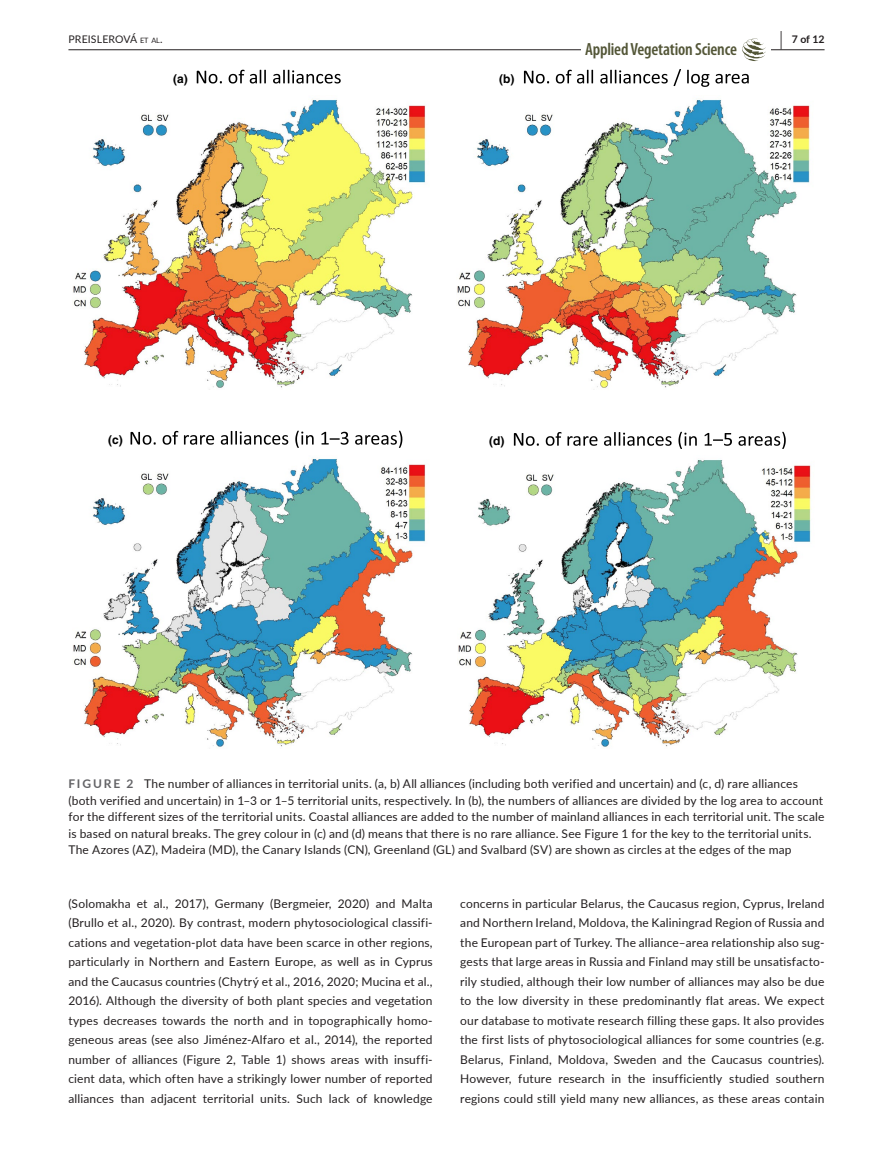
<style>
.page{position:relative;width:893px;height:1174px;background:#fff}
.page>*{position:absolute;margin:0;border:0;box-sizing:border-box;transform-origin:0 0}
.t1{font:600 condensed 17.7px "Myriad Pro";letter-spacing:-.01em;color:#535637}
.t2{font:12px/19.5px "Lato";letter-spacing:.015em;color:#231f20;text-align:justify}
.t3{font:700 12px "Helvetica";color:#000}
.t4{font:10.5px "Lato";letter-spacing:.01em;color:#231f20}
.t5{font:700 10.5px "Lato";color:#231f20}
.s1{font-style:inherit}
.s2{font-size:7.35px}
.s3{font-size:19.5px}
.s4{font-weight:700;color:#636366}
</style>
<div class="page">
<hr style="left:68px;top:49px;width:756px;height:1px;background:#231f20">
<div style="left:581px;top:38px;width:189px;height:23px;background:#fff"></div>
<svg style="left:742px;top:38px;width:24px;height:23px"></svg>
<img style="left:458px;top:459px;width:353px;height:288px">
<img style="left:73px;top:458px;width:353px;height:289px">
<img style="left:457px;top:99px;width:353px;height:289px">
<img style="left:73px;top:99px;width:353px;height:291px">
<svg style="left:197px;top:69px;width:552px;height:18px"></svg>
<svg style="left:131px;top:431px;width:271px;height:17px"></svg>
<svg style="left:514px;top:432px;width:272px;height:17px"></svg>
<p class="t4" style="left:68px;top:31px;width:96px">PREISLEROV<span class="s1">Á</span> <span class="s2">et al</span>.</p>
<p class="t3" style="left:173px;top:71px;width:16px">(a)</p>
<p class="t3" style="left:499px;top:71px;width:17px">(b)</p>
<h1 class="t1" style="left:585px;top:39px;width:153px">Applied Vegetation Science</h1>
<p class="t5" style="left:780px;top:31px;width:46px"><span class="s3">|</span> 7 of 12</p>
<p class="t3" style="left:108px;top:432px;width:16px">(c)</p>
<p class="t3" style="left:489px;top:433px;width:17px">(d)</p>
<p class="t2" style="left:68px;top:775px;width:757px;line-height:16.5px;text-align:left"><span class="s4">FIGURE 2</span> The number of alliances in territorial units. (a, b) All alliances (including both verified and uncertain) and (c, d) rare alliances (both verified and uncertain) in 1–3 or 1–5 territorial units, respectively. In (b), the numbers of alliances are divided by the log area to account for the different sizes of the territorial units. Coastal alliances are added to the number of mainland alliances in each territorial unit. The scale is based on natural breaks. The grey colour in (c) and (d) means that there is no rare alliance. See Figure 1 for the key to the territorial units.<br>The Azores (AZ), Madeira (MD), the Canary Islands (CN), Greenland (GL) and Svalbard (SV) are shown as circles at the edges of the map</p>
<p class="t2" style="left:68px;top:893px;width:366px">(Solomakha et al., 2017), Germany (Bergmeier, 2020) and Malta (Brullo et al., 2020). By contrast, modern phytosociological classifi&shy;cations and vegetation-plot data have been scarce in other regions, particularly in Northern and Eastern Europe, as well as in Cyprus and the Caucasus countries (Chytrý et al., 2016, 2020; Mucina et al., 2016). Although the diversity of both plant species and vegetation types decreases towards the north and in topographically homo&shy;geneous areas (see also Jiménez-Alfaro et al., 2014), the reported number of alliances (Figure 2, Table 1) shows areas with insuffi&shy;cient data, which often have a strikingly lower number of reported alliances than adjacent territorial units. Such lack of knowledge</p>
<p class="t2" style="left:460px;top:893px;width:366px">concerns in particular Belarus, the Caucasus region, Cyprus, Ireland and Northern Ireland, Moldova, the Kaliningrad Region of Russia and the European part of Turkey. The alliance–area relationship also sug&shy;gests that large areas in Russia and Finland may still be unsatisfacto&shy;rily studied, although their low number of alliances may also be due to the low diversity in these predominantly flat areas. We expect our database to motivate research filling these gaps. It also provides the first lists of phytosociological alliances for some countries (e.g.<br>Belarus, Finland, Moldova, Sweden and the Caucasus countries).<br>However, future research in the insufficiently studied southern regions could still yield many new alliances, as these areas contain</p>
</div>
